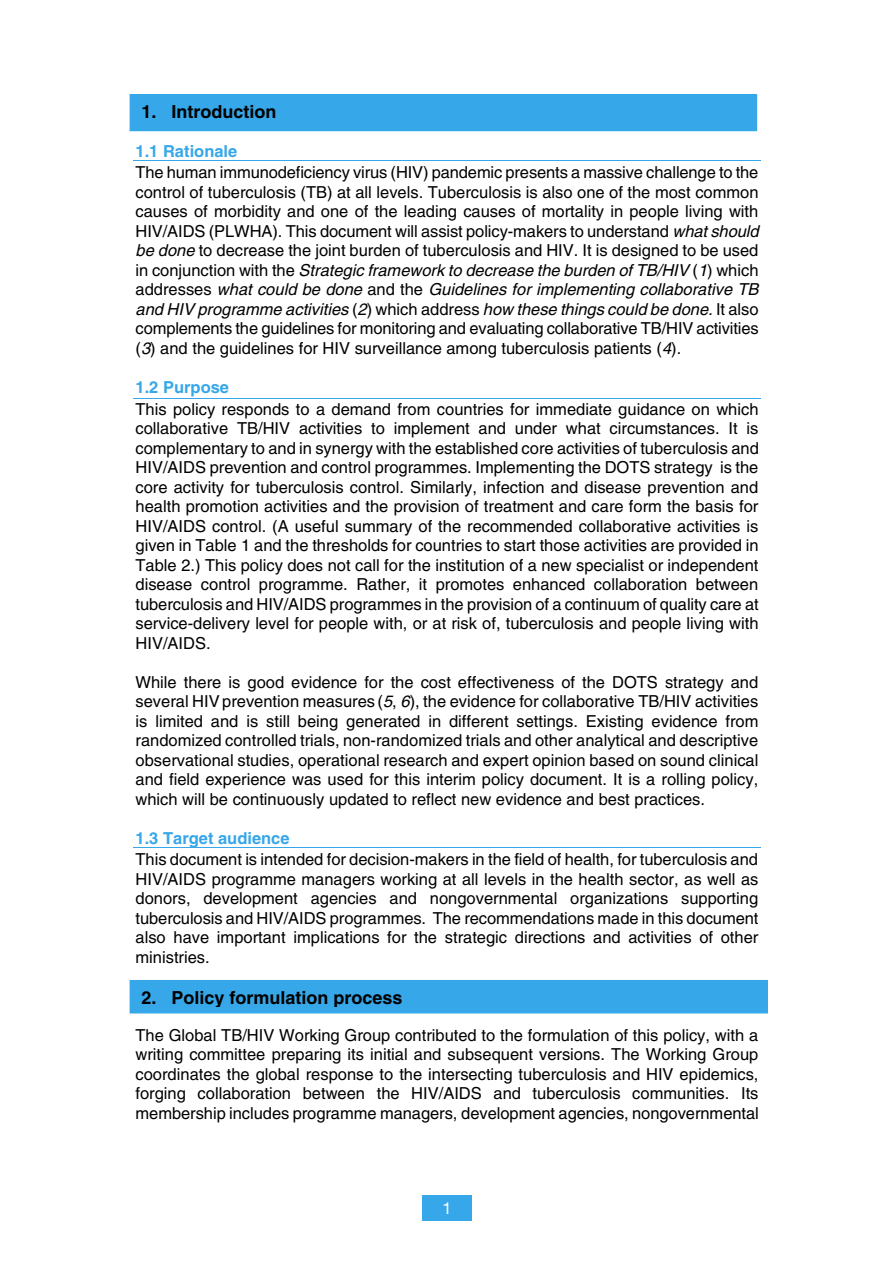
<style>
.page{position:relative;width:893px;height:1263px;background:#fff}
.page>*{position:absolute;margin:0;border:0;box-sizing:border-box;transform-origin:0 0}
.t1{font:700 18px "Helvetica";color:#000}
.t2{font:700 18px "Helvetica";color:#fff}
.t3{font:16.5px/19.5px "Helvetica";color:#000;text-align:justify}
.s1{font-weight:700;color:#36a7e9}
.s2{font-style:italic}
</style>
<div class="page">
<div style="left:422px;top:1195px;width:50px;height:25px;background:#36a7e9"></div>
<hr style="left:133px;top:160px;width:628px;height:1px;background:#36a7e9">
<hr style="left:133px;top:398px;width:628px;height:1px;background:#36a7e9">
<hr style="left:133px;top:847px;width:628px;height:1px;background:#36a7e9">
<div style="left:130px;top:95px;width:627px;height:36px;background:#36a7e9"></div>
<div style="left:130px;top:94px;width:627px;height:37px;border:1px solid #36a7e9"></div>
<div style="left:130px;top:980px;width:637px;height:33px;background:#36a7e9"></div>
<p class="t1" style="left:142px;top:100px;width:136px">1. Introduction</p>
<p class="t3" style="left:136px;top:140px;width:624px;line-height:21.8px"><span class="s1">1.1 Rationale<br></span>The human immunodeficiency virus (HIV) pandemic presents a massive challenge to the</p>
<p class="t3" style="left:136px;top:182px;width:625px">control of tuberculosis (TB) at all levels. Tuberculosis is also one of the most common causes of morbidity and one of the leading causes of mortality in people living with HIV/AIDS (PLWHA). This document will assist policy-makers to understand <span class="s2">what should be done</span> to decrease the joint burden of tuberculosis and HIV. It is designed to be used in conjunction with the <span class="s2">Strategic framework to decrease the burden of TB/HIV</span> (<span class="s2">1</span>) which addresses <span class="s2">what could be done</span> and the <span class="s2">Guidelines for implementing collaborative TB and HIV programme activities</span> (<span class="s2">2</span>) which address <span class="s2">how these things could be done.</span> It also complements the guidelines for monitoring and evaluating collaborative TB/HIV activities (<span class="s2">3</span>) and the guidelines for HIV surveillance among tuberculosis patients (<span class="s2">4</span>).</p>
<p class="t3" style="left:136px;top:376px;width:624px;line-height:21.8px"><span class="s1">1.2 Purpose<br></span>This policy responds to a demand from countries for immediate guidance on which</p>
<p class="t3" style="left:136px;top:418px;width:625px">collaborative TB/HIV activities to implement and under what circumstances. It is complementary to and in synergy with the established core activities of tuberculosis and HIV/AIDS prevention and control programmes. Implementing the DOTS strategy is the core activity for tuberculosis control. Similarly, infection and disease prevention and health promotion activities and the provision of treatment and care form the basis for HIV/AIDS control. (A useful summary of the recommended collaborative activities is given in Table 1 and the thresholds for countries to start those activities are provided in Table 2.) This policy does not call for the institution of a new specialist or independent disease control programme. Rather, it promotes enhanced collaboration between tuberculosis and HIV/AIDS programmes in the provision of a continuum of quality care at service-delivery level for people with, or at risk of, tuberculosis and people living with HIV/AIDS.</p>
<p class="t3" style="left:136px;top:672px;width:624px">While there is good evidence for the cost effectiveness of the DOTS strategy and several HIVprevention measures (<span class="s2">5</span>, <span class="s2">6</span>), the evidence for collaborative TB/HIV activities is limited and is still being generated in different settings. Existing evidence from randomized controlled trials, non-randomized trials and other analytical and descriptive observational studies, operational research and expert opinion based on sound clinical and field experience was used for this interim policy document. It is a rolling policy, which will be continuously updated to reflect new evidence and best practices.</p>
<p class="t3" style="left:136px;top:827px;width:624px;line-height:21.8px"><span class="s1">1.3 Target audience<br></span>This document is intended for decision-makers in the field of health, for tuberculosis and</p>
<p class="t3" style="left:136px;top:869px;width:624px">HIV/AIDS programme managers working at all levels in the health sector, as well as donors, development agencies and nongovernmental organizations supporting tuberculosis and HIV/AIDS programmes. The recommendations made in this document also have important implications for the strategic directions and activities of other ministries.</p>
<p class="t1" style="left:142px;top:986px;width:262px">2. Policy formulation process</p>
<p class="t3" style="left:136px;top:1025px;width:625px">The Global TB/HIV Working Group contributed to the formulation of this policy, with a writing committee preparing its initial and subsequent versions. The Working Group coordinates the global response to the intersecting tuberculosis and HIV epidemics, forging collaboration between the HIV/AIDS and tuberculosis communities. Its membership includes programme managers, development agencies, nongovernmental</p>
<p class="t2" style="left:442px;top:1192px;width:12px">1<sub>1</sub></p>
</div>
